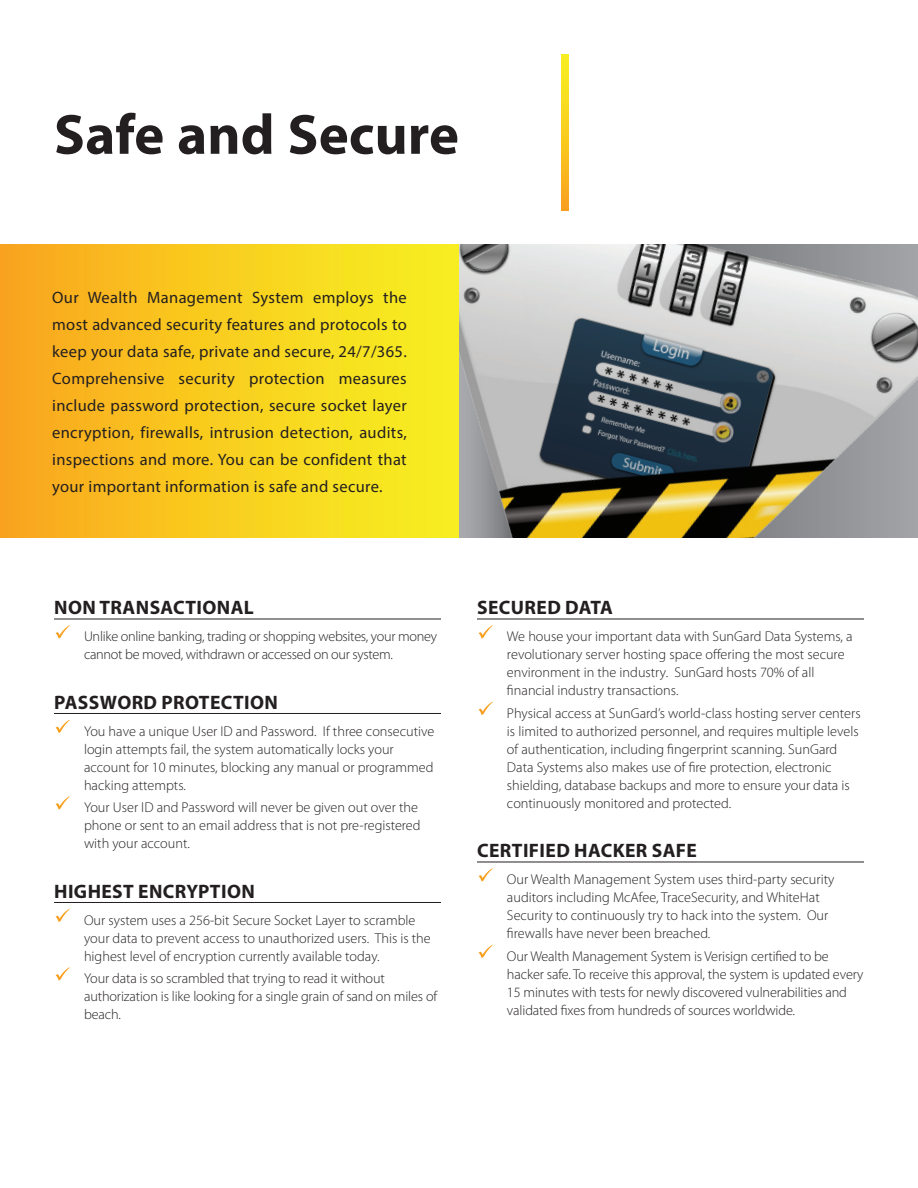
<style>
.page{position:relative;width:918px;height:1188px;background:#fff}
.page>*{position:absolute;margin:0;border:0;box-sizing:border-box;transform-origin:0 0}
.t1{font:700 57px "Myriad Pro";color:#231f20}
.t2{font:700 19.5px "Myriad Pro";letter-spacing:.02em;color:#231f20}
.t3{font:16.5px/27px "Myriad Pro";letter-spacing:.02em;color:#231f20;text-align:justify}
.t4{font:300 14.25px/18px "Myriad Pro";color:#231f20}
.t5{font:300 14.25px/18px "Myriad Pro";letter-spacing:-.02em;color:#231f20}
.s1{color:#fff}
</style>
<div class="page">
<hr style="left:54px;top:619px;width:387px;height:1px;background:#231f20">
<hr style="left:54px;top:713px;width:387px;height:1px;background:#231f20">
<hr style="left:54px;top:902px;width:387px;height:1px;background:#231f20">
<hr style="left:477px;top:619px;width:387px;height:1px;background:#231f20">
<hr style="left:477px;top:862px;width:387px;height:1px;background:#231f20">
<div style="left:0;top:245px;width:459px;height:292px;background:linear-gradient(to right,#faa71e,#f7f321)"></div>
<img style="left:459px;top:245px;width:459px;height:292px">
<svg style="left:562px;top:55px;width:6px;height:155px"></svg>
<h1 class="t1" style="left:54px;top:97px;width:407px">SAFE AND SECURE</h1>
<p class="t3" style="left:52px;top:284px;width:356px">Our Wealth Management System employs the most advanced security features and protocols to keep your data safe, private and secure, 24/7/365.<br>Comprehensive security protection measures include password protection, secure socket layer encryption, firewalls, intrusion detection, audits, inspections and more. You can be confident that your important information is safe and secure.</p>
<h2 class="t2" style="left:54px;top:595px;width:201px">NON TRANSACTIONAL</h2>
<p class="t5" style="left:84px;top:627px;width:355px;text-indent:-30px"><span class="s1">✓</span> Unlike online banking, trading or shopping websites, your money cannot be moved, withdrawn or accessed on our system.</p>
<h2 class="t2" style="left:54px;top:690px;width:223px">PASSWORD PROTECTION</h2>
<p class="t4" style="left:84px;top:722px;width:352px;text-indent:-30px"><span class="s1">✓</span> You have a unique User ID and Password. If three consecutive login attempts fail, the system automatically locks your account for 10 minutes, blocking any manual or programmed hacking attempts.</p>
<p class="t4" style="left:84px;top:798px;width:338px;text-indent:-30px"><span class="s1">✓</span> Your User ID and Password will never be given out over the phone or sent to an email address that is not pre-registered with your account.</p>
<h2 class="t2" style="left:54px;top:879px;width:200px">HIGHEST ENCRYPTION</h2>
<p class="t4" style="left:84px;top:911px;width:348px;text-indent:-30px"><span class="s1">✓</span> Our system uses a 256-bit Secure Socket Layer to scramble your data to prevent access to unauthorized users. This is the highest level of encryption currently available today.</p>
<p class="t4" style="left:84px;top:969px;width:355px;text-indent:-30px"><span class="s1">✓</span> Your data is so scrambled that trying to read it without authorization is like looking for a single grain of sand on miles of beach.</p>
<h2 class="t2" style="left:477px;top:595px;width:137px">SECURED DATA</h2>
<p class="t4" style="left:507px;top:627px;width:347px;text-indent:-30px"><span class="s1">✓</span> We house your important data with SunGard Data Systems, a revolutionary server hosting space offering the most secure environment in the industry. SunGard hosts 70% of all financial industry transactions.</p>
<p class="t4" style="left:507px;top:704px;width:355px;text-indent:-30px"><span class="s1">✓</span> Physical access at SunGard’s world-class hosting server centers is limited to authorized personnel, and requires multiple levels of authentication, including fingerprint scanning. SunGard Data Systems also makes use of fire protection, electronic shielding, database backups and more to ensure your data is continuously monitored and protected.</p>
<h2 class="t2" style="left:477px;top:838px;width:221px">CERTIFIED HACKER SAFE</h2>
<p class="t4" style="left:507px;top:870px;width:329px;text-indent:-30px"><span class="s1">✓</span> Our Wealth Management System uses third-party security auditors including McAfee, TraceSecurity, and WhiteHat Security to continuously try to hack into the system. Our firewalls have never been breached.</p>
<p class="t4" style="left:507px;top:947px;width:358px;text-indent:-30px"><span class="s1">✓</span> Our Wealth Management System is Verisign certified to be hacker safe. To receive this approval, the system is updated every 15 minutes with tests for newly discovered vulnerabilities and validated fixes from hundreds of sources worldwide.</p>
</div>
